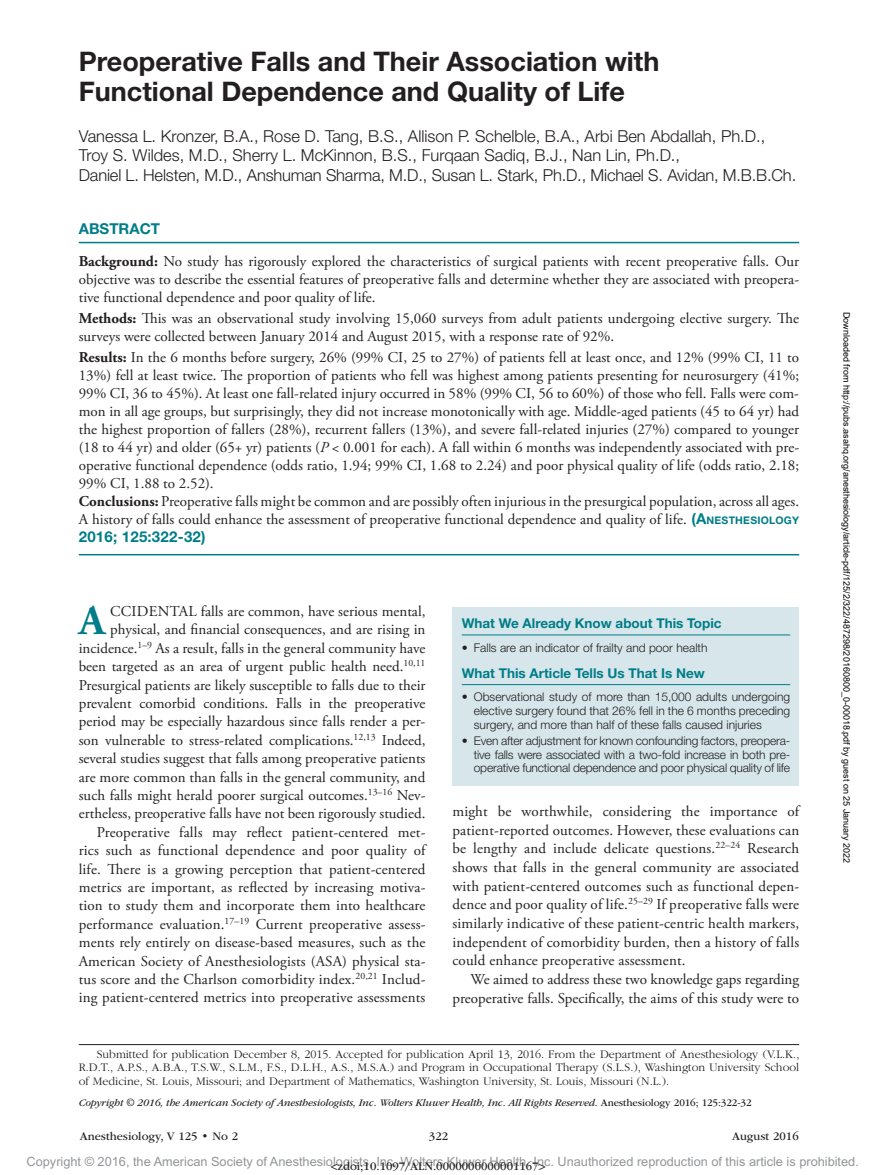
<style>
.page{position:relative;width:878px;height:1175px;background:#fff}
.page>*{position:absolute;margin:0;border:0;box-sizing:border-box;transform-origin:0 0}
.t1{font:700 42.15px "Adobe Garamond Pro";color:#007d88}
.t2{font:700 27px/30px "Helvetica Neue LT Std";color:#231f20}
.t3{font:300 16.5px/19.5px "Helvetica Neue LT Std";color:#231f20}
.t4{font:15px/18.3px "Adobe Garamond Pro";color:#231f20;text-align:right}
.t5{font:700 15px "Helvetica Neue LT Std";letter-spacing:.015em;color:#007d88}
.t6{font:700 13.5px "Helvetica Neue LT Std";color:#007d88}
.t7{font:12.75px "Arial MT Std";color:#939598}
.t8{font:300 12px/13.5px "Helvetica Neue LT Std";color:#231f20;text-align:justify}
.t9{font:300 12px/13.5px "ITC Garamond Std";color:#231f20;text-align:justify}
.t10{font:12px "ITC Garamond Std";color:#231f20}
.t11{font:italic 10.5px "ITC Garamond Std";letter-spacing:-.01em;color:#231f20}
.t12{font:9px "Arial";color:#000}
.s1{font-weight:700}
.s2{font-style:italic}
.s3{font-family:"Helvetica Neue LT Std";font-weight:700;color:#007d88}
.s4{font-family:"Helvetica Neue LT Std";font-weight:700;font-size:10.5px;color:#007d88}
.s5{font-style:normal}
</style>
<div class="page">
<div style="left:452px;top:607px;width:347px;height:178px;background:#d6e6ea"></div>
<hr style="left:462px;top:634px;width:328px;height:1px;background:#007d88">
<hr style="left:462px;top:684px;width:328px;height:1px;background:#007d88">
<hr style="left:79px;top:242px;width:720px;height:1px;background:#007d88">
<hr style="left:79px;top:554px;width:720px;height:1px;background:#007d88">
<hr style="left:79px;top:1044px;width:720px;height:1px;background:#231f20">
<h2 class="t2" style="left:79px;top:46px;width:582px">Preoperative Falls and Their Association with<br>Functional Dependence and Quality of Life</h2>
<p class="t3" style="left:79px;top:126px;width:719px">Vanessa L. Kronzer, B.A., Rose D. Tang, B.S., Allison P. Schelble, B.A., Arbi Ben Abdallah, Ph.D.,<br>Troy S. Wildes, M.D., Sherry L. McKinnon, B.S., Furqaan Sadiq, B.J., Nan Lin, Ph.D.,<br>Daniel L. Helsten, M.D., Anshuman Sharma, M.D., Susan L. Stark, Ph.D., Michael S. Avidan, M.B.B.Ch.</p>
<p class="t5" style="left:79px;top:220px;width:83px">ABSTRACT</p>
<p class="t4" style="left:79px;top:252px;width:722px;text-align:justify"><span class="s1">Background:</span> No study has rigorously explored the characteristics of surgical patients with recent preoperative falls. Our objective was to describe the essential features of preoperative falls and determine whether they are associated with preopera&shy;tive functional dependence and poor quality of life.</p>
<p class="t4" style="left:79px;top:309px;width:721px;text-align:left"><span class="s1">Methods:</span> This was an observational study involving 15,060 surveys from adult patients undergoing elective surgery. The surveys were collected between January 2014 and August 2015, with a response rate of 92%.</p>
<p class="t4" style="left:79px;top:348px;width:722px;text-align:left"><span class="s1">Results:</span> In the 6 months before surgery, 26% (99% CI , 25 to 27%) of patients fell at least once, and 12% (99% CI , 11 to 13%) fell at least twice. The proportion of patients who fell was highest among patients presenting for neurosurgery (41%; 99% CI , 36 to 45%). At least one fall-related injury occurred in 58% (99% CI , 56 to 60%) of those who fell. Falls were com&shy;mon in all age groups, but surprisingly, they did not increase monotonically with age. Middle-aged patients (45 to 64 yr) had the highest proportion of fallers (28%), recurrent fallers (13%), and severe fall-related injuries (27%) compared to younger (18 to 44 yr) and older (65+ yr) patients (<span class="s2">P</span> &lt; 0.001 for each). A fall within 6 months was independently associated with pre&shy;operative functional dependence (odds ratio, 1.94; 99% CI , 1.68 to 2.24) and poor physical quality of life (odds ratio, 2.18; 99% CI, 1.88 to 2.52).<br><span class="s1">Conclusions:</span> Preoperative falls might be common and are possibly often injurious in the presurgical population, across all ages.<br>A history of falls could enhance the assessment of preoperative functional dependence and quality of life. <span class="s3">(A</span><span class="s4">NESTHESIOLOGY</span></p>
<p class="t5" style="left:79px;top:527px;width:128px">2016; 125:322-32)</p>
<p class="t4" style="left:79px;top:603px;width:348px">ccidental falls are common, have serious mental, physical, and financial consequences, and are rising in incidence.<sup>1–9</sup> As a result, falls in the general community have been targeted as an area of urgent public health need.<sup>10,11<br></sup>Presurgical patients are likely susceptible to falls due to their prevalent comorbid conditions. Falls in the preoperative period may be especially hazardous since falls render a per&shy;son vulnerable to stress-related complications.<sup>12,13</sup> Indeed, several studies suggest that falls among preoperative patients are more common than falls in the general community, and such falls might herald poorer surgical outcomes.<sup>13–16</sup> Nev&shy;ertheless, preoperative falls have not been rigorously studied.<br>Preoperative falls may reflect patient-centered met&shy;rics such as functional dependence and poor quality of life. There is a growing perception that patient-centered metrics are important, as reflected by increasing motiva&shy;tion to study them and incorporate them into healthcare performance evaluation.<sup>17–19</sup> Current preoperative assess&shy;ments rely entirely on disease-based measures, such as the American Society of Anesthesiologists (ASA) physical sta&shy;tus score and the Charlson comorbidity index.<sup>20,21</sup> Includ&shy;ing patient-centered metrics into preoperative assessments</p>
<h1 class="t1" style="left:79px;top:596px;width:28px">A</h1>
<p class="t6" style="left:462px;top:615px;width:261px">What We Already Know about This Topic</p>
<p class="t8" style="left:462px;top:640px;width:247px">• Falls are an indicator of frailty and poor health</p>
<p class="t6" style="left:462px;top:665px;width:244px">What This Article Tells Us That Is New</p>
<p class="t8" style="left:474px;top:690px;width:318px;text-indent:-12px">• Observational study of more than 15,000 adults undergoing elective surgery found that 26% fell in the 6 months preceding surgery, and more than half of these falls caused injuries</p>
<p class="t8" style="left:474px;top:733px;width:318px;text-indent:-12px">• Even after adjustment for known confounding factors, preopera&shy;tive falls were associated with a two-fold increase in both pre&shy;operative functional dependence and poor physical quality of life</p>
<p class="t4" style="left:452px;top:802px;width:348px;line-height:18.8px;text-align:justify">might be worthwhile, considering the importance of patient-reported outcomes. However, these evaluations can be lengthy and include delicate questions.<sup>22–24</sup> Research shows that falls in the general community are associated with patient-centered outcomes such as functional depen&shy;dence and poor quality of life.<sup>25–29</sup> If preoperative falls were similarly indicative of these patient-centric health markers, independent of comorbidity burden, then a history of falls could enhance preoperative assessment.</p>
<p class="t4" style="left:452px;top:970px;width:348px;line-height:18.8px">We aimed to address these two knowledge gaps regarding preoperative falls. Specifically, the aims of this study were to</p>
<p class="t9" style="left:79px;top:1047px;width:722px;text-indent:18px">Submitted for publication December 8, 2015. Accepted for publication April 13, 2016. From the Department of Anesthesiology (V.L.K., R.D.T., A.P.S., A.B.A., T.S.W., S.L.M., F.S., D.L.H., A.S., M.S.A.) and Program in Occupational Therapy (S.L.S.), Washington University School of Medicine, St. Louis, Missouri; and Department of Mathematics, Washington University, St. Louis, Missouri (N.L.).</p>
<p class="t11" style="left:79px;top:1096px;width:674px">Copyright © 2016, the American Society of Anesthesiologists, Inc. Wolters Kluwer Health, Inc. All Rights Reserved. <span class="s5">Anesthesiology 2016; 125:322-32</span></p>
<p class="t10" style="left:80px;top:1130px;width:160px">Anesthesiology, V 125 • No 2</p>
<p class="t10" style="left:429px;top:1130px;width:21px">322</p>
<p class="t10" style="left:732px;top:1130px;width:68px">August 2016</p>
<p class="t12" style="left:850px;top:312px;width:553px;rotate:90deg">Downloaded from http://pubs.asahq.org/anesthesiology/article-pdf/125/2/322/487298/20160800_0-00018.pdf by guest on 25 January 2022</p>
<p class="t7" style="left:27px;top:1154px;width:833px">Copyright © 2016, the American Society of Anesthesiologists, Inc. Wolters Kluwer Health, Inc. Unauthorized reproduction of this article is prohibited.</p>
<p class="t10" style="left:330px;top:1159px;width:216px">&lt;zdoi;10.1097/ALN.0000000000001167&gt;</p>
</div>
